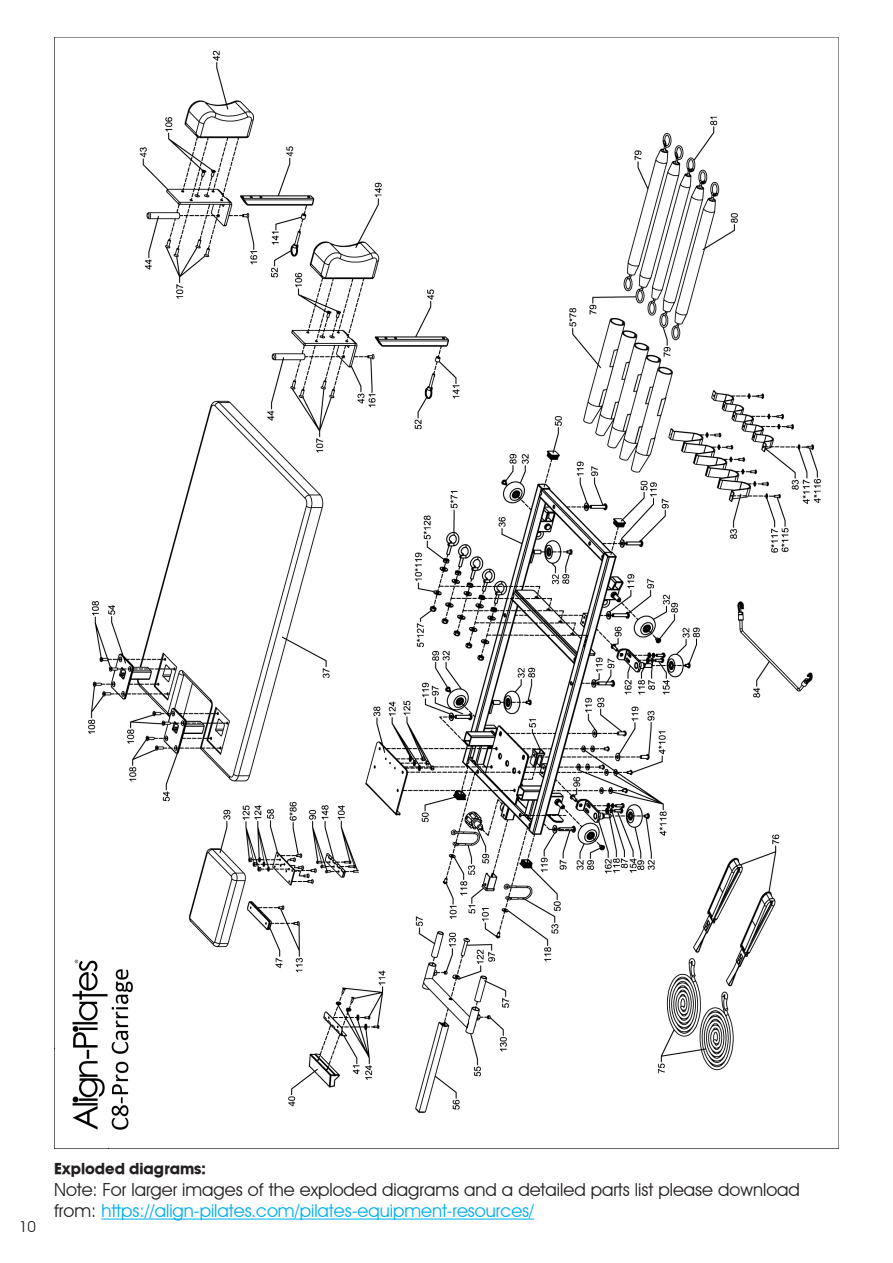
<style>
.page{position:relative;width:893px;height:1263px;background:#fff}
.page>*{position:absolute;margin:0;border:0;box-sizing:border-box;transform-origin:0 0}
.t1{font:18px/21.6px "Avant Garde IT Cby BT";color:#231f20}
.t2{font:16.5px "Avant Garde Md ITCTT Bold";color:#231f20}
.t3{font:15px "Avant Garde IT Cby BT";color:#231f20}
.s1{color:#00aeef}
</style>
<div class="page">
<hr style="left:101px;top:1218px;width:433px;height:1px;background:#00aeef">
<img style="left:54px;top:38px;width:785px;height:1110px">
<p class="t3" style="left:19px;top:1217px;width:18px">10</p>
<p class="t2" style="left:54px;top:1159px;width:153px">Exploded diagrams:</p>
<p class="t1" style="left:54px;top:1178px;width:747px">Note: For larger images of the exploded diagrams and a detailed parts list please download from: <span class="s1">https://align-pilates.com/pilates-equipment-resources/</span></p>
</div>
